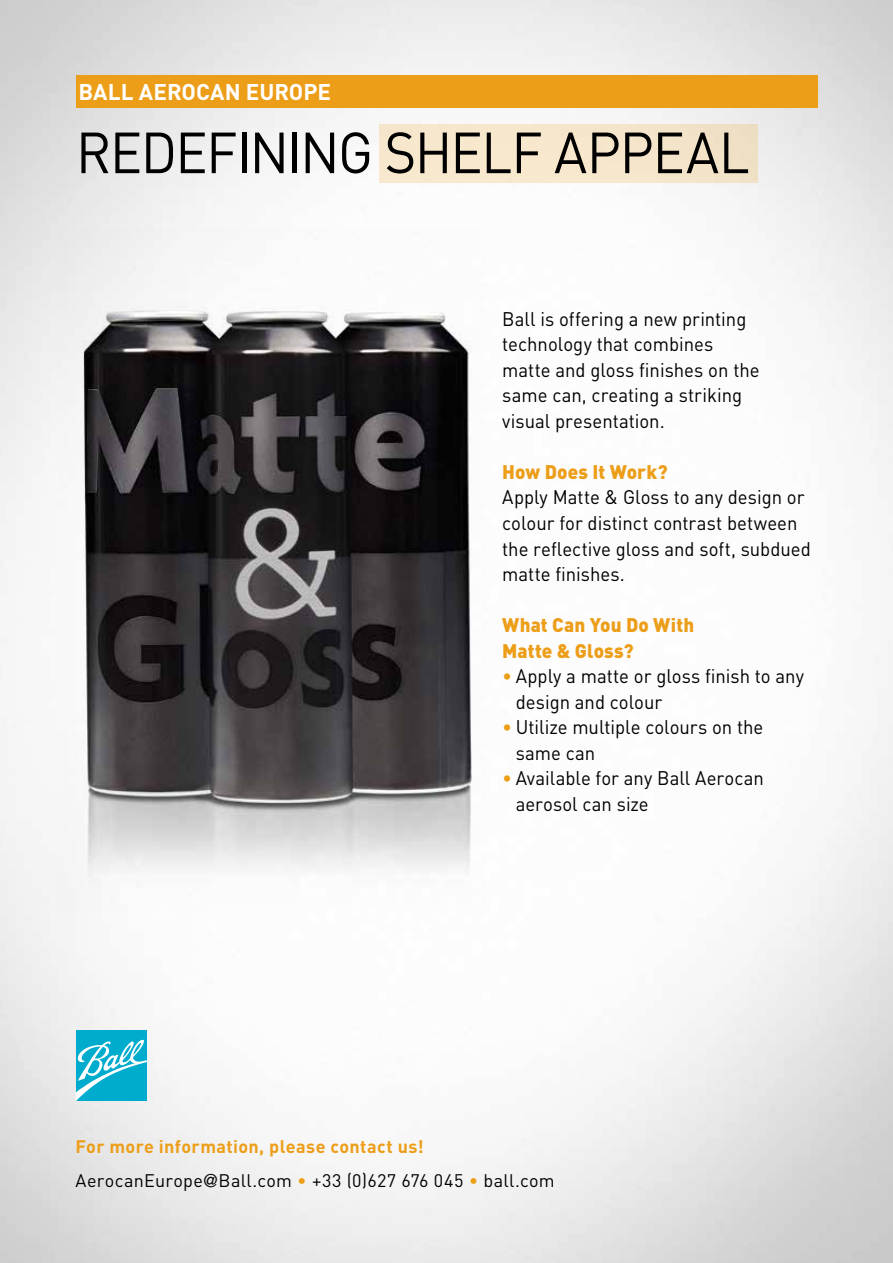
<style>
.page{position:relative;width:893px;height:1263px;background:#fff}
.page>*{position:absolute;margin:0;border:0;box-sizing:border-box;transform-origin:0 0}
.t1{font:57px "DIN Pro";letter-spacing:-.03em;color:#000;scale:.95 1}
.t2{font:700 22.5px "DIN Pro";color:#fff}
.t3{font:19.5px/25.5px "DIN Pro";color:#000;scale:.95 1}
.t4{font:900 19.5px/25.5px "DIN Pro";letter-spacing:.005em;color:#ed9e19}
.t5{font:18px/34.5px "DIN Pro";letter-spacing:.015em;color:#000}
.s1{color:#ed9e19}
.s2{font-weight:700;color:#ed9e19}
.s3{font-family:"Helvetica Neue"}
</style>
<div class="page">
<img style="left:0;top:0;width:893px;height:1263px">
<div style="left:380px;top:124px;width:378px;height:59px;background:#f6e7cd"></div>
<div style="left:76px;top:76px;width:741px;height:32px;background:#ed9e19"></div>
<img style="left:59px;top:228px;width:427px;height:682px">
<img style="left:84px;top:311px;width:387px;height:491px">
<div style="left:76px;top:1031px;width:70px;height:70px;background:#00accd"></div>
<svg style="left:76px;top:1039px;width:70px;height:62px"></svg>
<p class="t2" style="left:78px;top:76px;width:254px">BALL AEROCAN EUROPE</p>
<h1 class="t1" style="left:76px;top:114px;width:711px">Redefining Shelf Appeal</h1>
<p class="t3" style="left:502px;top:305px;width:272px">Ball is offering a new printing technology that combines matte and gloss finishes on the same can, creating a striking visual presentation.</p>
<p class="t4" style="left:502px;top:458px;width:167px">How Does It Work?</p>
<p class="t3" style="left:502px;top:484px;width:326px">Apply Matte &amp; Gloss to any design or colour for distinct contrast between the reflective gloss and soft, subdued matte finishes.</p>
<p class="t4" style="left:502px;top:611px;width:194px">What Can You Do With<br>Matte &amp; Gloss?</p>
<p class="t3" style="left:516px;top:662px;width:305px;text-indent:-14px"><span class="s1">•</span> Apply a matte or gloss finish to any design and colour</p>
<p class="t3" style="left:516px;top:713px;width:262px;text-indent:-14px"><span class="s1">•</span> Utilize multiple colours on the same can</p>
<p class="t3" style="left:516px;top:764px;width:263px;text-indent:-14px"><span class="s1">•</span> Available for any Ball Aerocan aerosol can size</p>
<p class="t5" style="left:76px;top:1128px;width:481px"><span class="s2">For more information, please contact us!<br></span>AerocanEurope<span class="s3">@</span>Ball.com <span class="s1">•</span> +33 (0)627 676 045 <span class="s1">•</span> ball.com</p>
</div>
